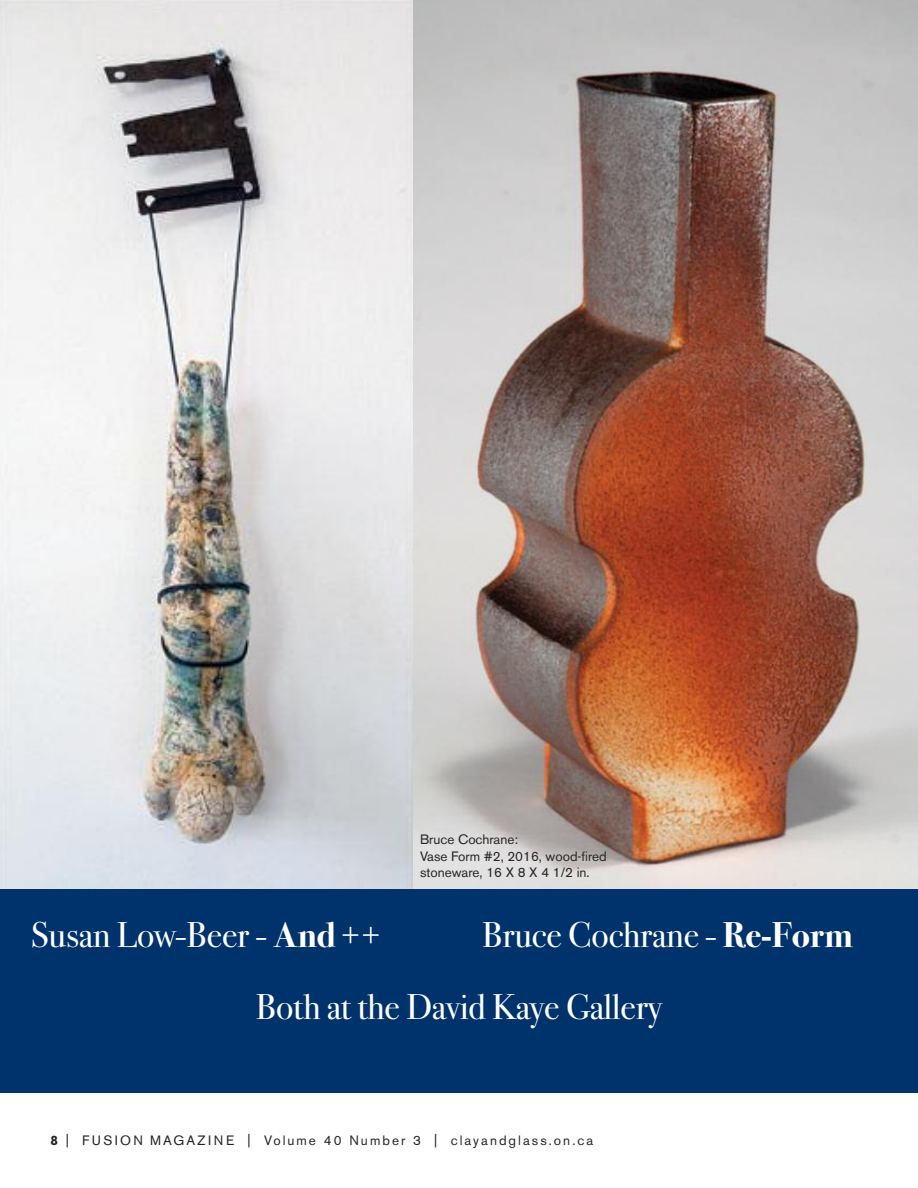
<style>
.page{position:relative;width:918px;height:1188px;background:#fff}
.page>*{position:absolute;margin:0;border:0;box-sizing:border-box;transform-origin:0 0}
.t1{font:36px/71.7px "Bodoni Svty Two OSITCTT Book";letter-spacing:-.005em;color:#fff}
.t2{font:13.5px/16.5px "Akzidenz Grotesk BE";color:#272627}
.t3{font:13.5px "Akzidenz Grotesk BE";letter-spacing:.15em;color:#272627}
.s1{font-family:"Bodoni Svty Two OSITCTT Bold"}
.s2{font-weight:700}
</style>
<div class="page">
<div style="left:0;top:886px;width:918px;height:207px;background:#00326b"></div>
<img style="left:413px;top:0;width:505px;height:889px">
<svg style="left:0;top:0;width:413px;height:889px"></svg>
<p class="t2" style="left:420px;top:833px;width:188px">Bruce Cochrane:<br>Vase Form #2, 2016, wood-fired stoneware, 16 X 8 X 4 1/2 in.</p>
<p class="t1" style="left:31px;top:900px;width:352px">Susan Low-Beer - <span class="s1">And ++</span></p>
<p class="t1" style="left:256px;top:900px;width:599px;text-indent:226px">Bruce Cochrane - <span class="s1">Re-Form<br></span>Both at the David Kaye Gallery</p>
<p class="t3" style="left:50px;top:1136px;width:544px"><span class="s2">8</span> | FUSION MAGAZINE | Volume 40 Number 3 | clayandglass.on.ca</p>
</div>
